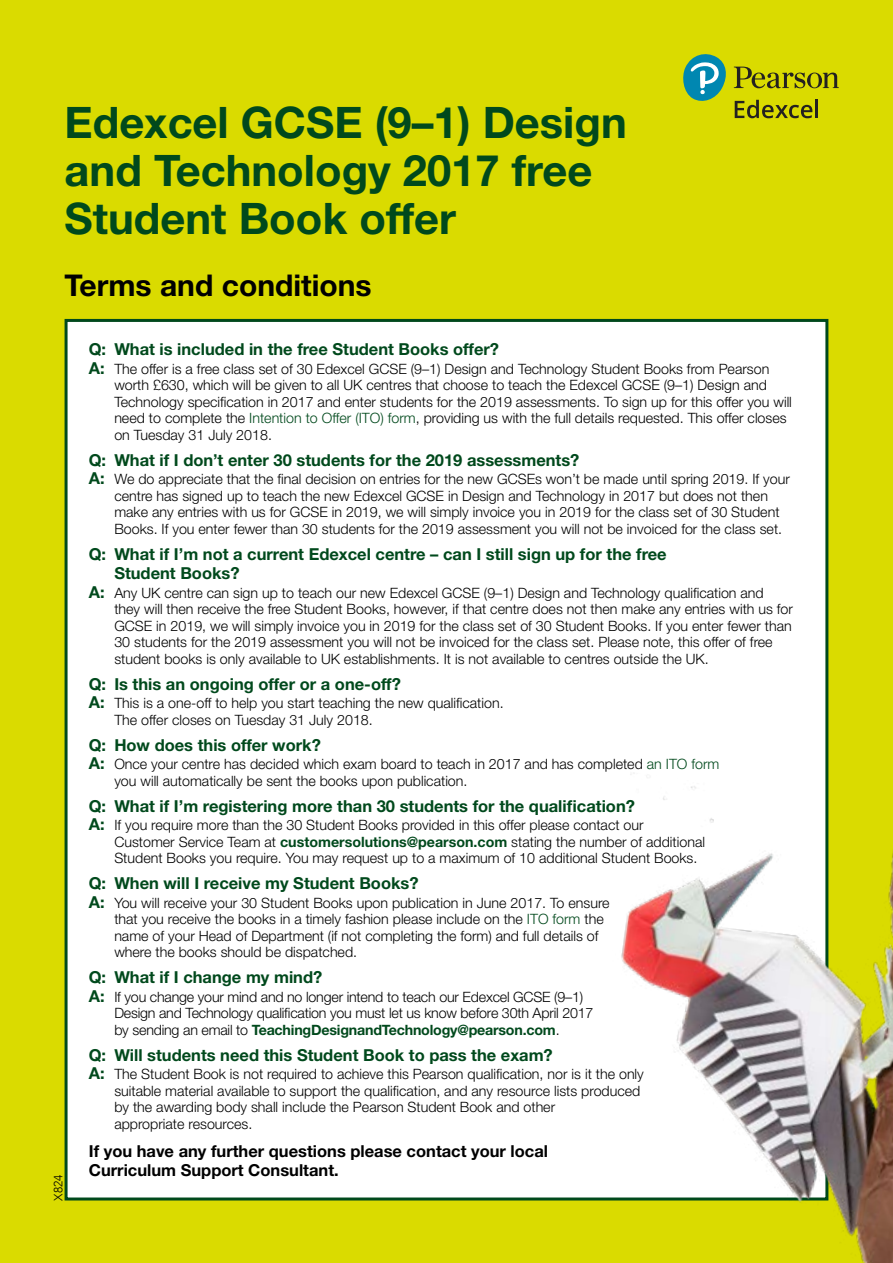
<style>
.page{position:relative;width:893px;height:1263px;background:#dadb00}
.page>*{position:absolute;margin:0;border:0;box-sizing:border-box;transform-origin:0 0}
.t1{font:700 43.5px/48px "Helvetica Neue LT Pro";color:#00491c}
.t2{font:700 30px "Helvetica Neue LT Pro";color:#000}
.t3{font:700 16.5px/19.5px "Helvetica Neue LT Pro";color:#00491c}
.t4{font:700 16.5px/19.5px "Helvetica Neue LT Pro";color:#000}
.t5{font:300 14.25px/16.5px "Helvetica Neue LT Pro";color:#000}
.t6{font:300 12px "Avenir";color:#000}
.s1{font-weight:700;font-size:16.5px;color:#00491c}
.s2{color:#00491c}
.s3{font-weight:700;color:#00491c}
</style>
<div class="page">
<div style="left:66px;top:320px;width:761px;height:879px;background:#fff"></div>
<img style="left:570px;top:772px;width:323px;height:491px">
<svg style="left:683px;top:54px;width:156px;height:64px"></svg>
<hr style="left:815px;top:100px;width:3px;height:18px;background:#232120">
<h1 class="t1" style="left:65px;top:97px;width:564px">Edexcel GCSE (9–1) Design and Technology 2017 free<br>Student Book offer</h1>
<h2 class="t2" style="left:65px;top:266px;width:309px">Terms and conditions</h2>
<p class="t6" style="left:51px;top:1200px;width:28px;rotate:-90deg">X824</p>
<p class="t3" style="left:89px;top:339px;width:412px">Q: What is included in the free Student Books offer?</p>
<p class="t5" style="left:114px;top:360px;width:679px;text-indent:-26px"><span class="s1">A:</span> The offer is a free class set of 30 Edexcel GCSE (9–1) Design and Technology Student Books from Pearson worth £630, which will be given to all UK centres that choose to teach the Edexcel GCSE (9–1) Design and Technology specification in 2017 and enter students for the 2019 assessments. To sign up for this offer you will need to complete the <span class="s2">Intention to Offer (ITO) form</span>, providing us with the full details requested. This offer closes on Tuesday 31 July 2018.</p>
<p class="t3" style="left:89px;top:449px;width:492px">Q: What if I don’t enter 30 students for the 2019 assessments?</p>
<p class="t5" style="left:114px;top:470px;width:677px;text-indent:-26px"><span class="s1">A:</span> We do appreciate that the final decision on entries for the new GCSEs won’t be made until spring 2019. If your centre has signed up to teach the new Edexcel GCSE in Design and Technology in 2017 but does not then make any entries with us for GCSE in 2019, we will simply invoice you in 2019 for the class set of 30 Student Books. If you enter fewer than 30 students for the 2019 assessment you will not be invoiced for the class set.</p>
<p class="t3" style="left:114px;top:543px;width:554px;text-indent:-26px">Q: What if I’m not a current Edexcel centre – can I still sign up for the free<br>Student Books?</p>
<p class="t5" style="left:114px;top:584px;width:680px;text-indent:-26px"><span class="s1">A:</span> Any UK centre can sign up to teach our new Edexcel GCSE (9–1) Design and Technology qualification and they will then receive the free Student Books, however, if that centre does not then make any entries with us for GCSE in 2019, we will simply invoice you in 2019 for the class set of 30 Student Books. If you enter fewer than 30 students for the 2019 assessment you will not be invoiced for the class set. Please note, this offer of free student books is only available to UK establishments. It is not available to centres outside the UK.</p>
<p class="t3" style="left:89px;top:673px;width:314px">Q: Is this an ongoing offer or a one-off?</p>
<p class="t5" style="left:114px;top:694px;width:391px;text-indent:-26px"><span class="s1">A:</span> This is a one-off to help you start teaching the new qualification.<br>The offer closes on Tuesday 31 July 2018.</p>
<p class="t3" style="left:89px;top:734px;width:234px">Q: How does this offer work?</p>
<p class="t5" style="left:114px;top:755px;width:607px;text-indent:-26px"><span class="s1">A:</span> Once your centre has decided which exam board to teach in 2017 and has completed <span class="s2">an ITO form </span>you will automatically be sent the books upon publication.</p>
<p class="t3" style="left:89px;top:795px;width:548px">Q: What if I’m registering more than 30 students for the qualification?</p>
<p class="t5" style="left:114px;top:816px;width:592px;text-indent:-26px"><span class="s1">A:</span> If you require more than the 30 Student Books provided in this offer please contact our<br>Customer Service Team at <span class="s3">customersolutions@pearson.com</span> stating the number of additional<br>Student Books you require. You may request up to a maximum of 10 additional Student Books.</p>
<p class="t3" style="left:89px;top:873px;width:331px">Q: When will I receive my Student Books?</p>
<p class="t5" style="left:114px;top:894px;width:497px;text-indent:-26px"><span class="s1">A:</span> You will receive your 30 Student Books upon publication in June 2017. To ensure that you receive the books in a timely fashion please include on the <span class="s2">ITO form</span> the name of your Head of Department (if not completing the form) and full details of where the books should be dispatched.</p>
<p class="t3" style="left:89px;top:967px;width:235px">Q: What if I change my mind?</p>
<p class="t5" style="left:114px;top:988px;width:481px;text-indent:-26px"><span class="s1">A:</span> If you change your mind and no longer intend to teach our Edexcel GCSE (9–1)<br>Design and Technology qualification you must let us know before 30th April 2017 by sending an email to <span class="s3">TeachingDesignandTechnology@pearson.com</span>.</p>
<p class="t3" style="left:89px;top:1044px;width:465px">Q: Will students need this Student Book to pass the exam?</p>
<p class="t5" style="left:114px;top:1065px;width:531px;text-indent:-26px"><span class="s1">A:</span> The Student Book is not required to achieve this Pearson qualification, nor is it the only suitable material available to support the qualification, and any resource lists produced by the awarding body shall include the Pearson Student Book and other<br>appropriate resources.</p>
<p class="t4" style="left:89px;top:1140px;width:461px">If you have any further questions please contact your local<br>Curriculum Support Consultant.</p>
</div>
